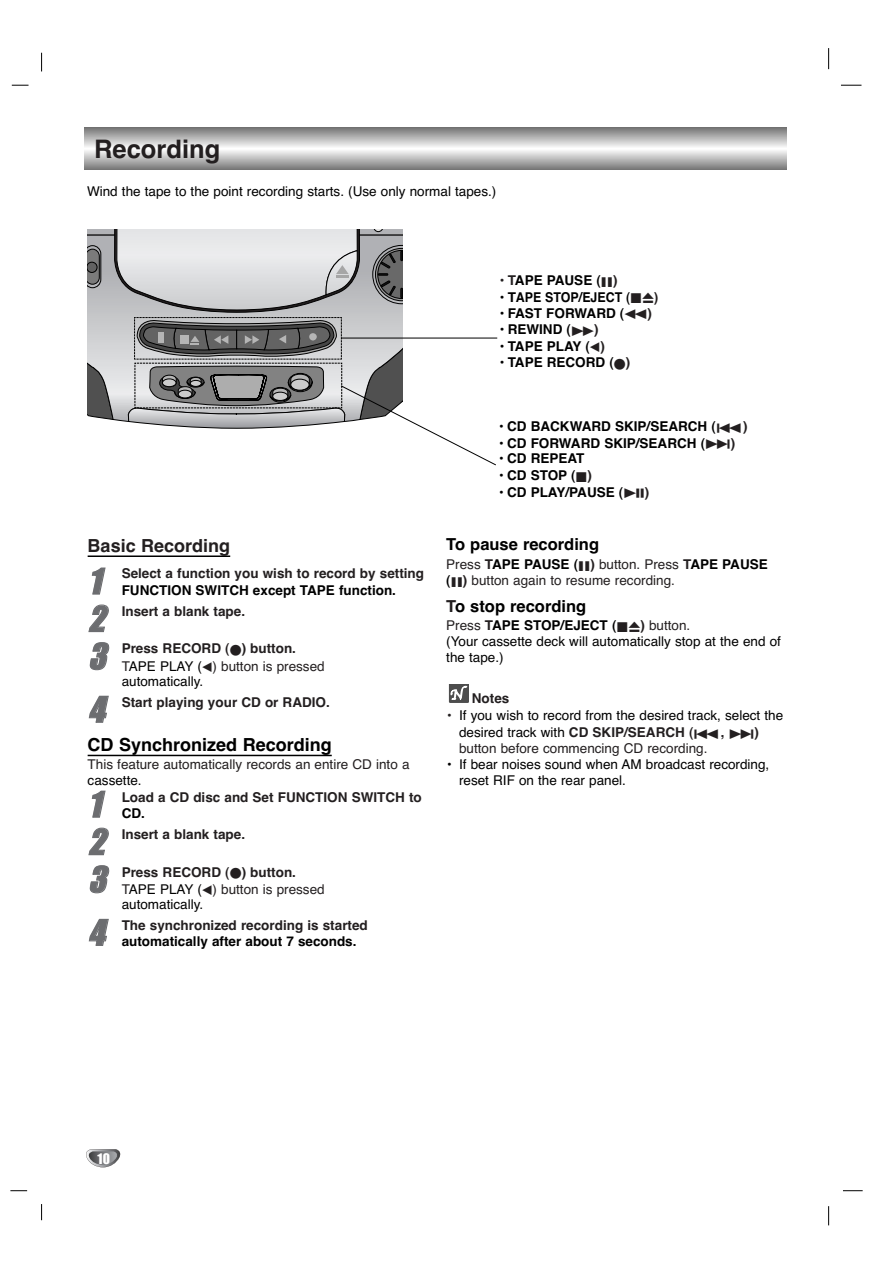
<style>
.page{position:relative;width:893px;height:1263px;background:#fff}
.page>*{position:absolute;margin:0;border:0;box-sizing:border-box;transform-origin:0 0}
.t1{font:italic 32.85px "Impact";color:#6c6d70}
.t2{font:700 25.5px "Helvetica";color:#231f20}
.t3{font:700 18px "Helvetica";color:#000}
.t4{font:700 18px "Helvetica";color:#231f20}
.t5{font:700 16.5px "Helvetica";color:#000}
.t6{font:13.5px/15.9px "Helvetica";color:#000}
.t7{font:700 13.5px/17.1px "Helvetica";color:#231f20}
.t8{font:700 13.5px "Helvetica";color:#000}
.t9{font:13.5px/16.5px "Helvetica";color:#231f20}
.t10{font:13.5px "Impact";color:#fff}
.s1{color:#231f20}
.s2{font-family:"Sony PS Common";font-weight:400;color:#231f20}
.s3{font-family:"Sony PS Common";font-weight:400}
.s4{font-weight:400}
.s5{font-weight:400;color:#000}
.s6{font-weight:700}
.s7{font-weight:700;color:#000}
.s8{font-family:"Sony PS Common"}
.s9{font-weight:700;color:#231f20}
.s10{font-family:"Sony PS Common";color:#231f20}
</style>
<div class="page">
<svg style="left:41px;top:53px;width:1px;height:18px"></svg>
<svg style="left:12px;top:85px;width:17px;height:1px"></svg>
<svg style="left:828px;top:48px;width:1px;height:21px"></svg>
<svg style="left:841px;top:85px;width:20px;height:1px"></svg>
<svg style="left:843px;top:1190px;width:19px;height:1px"></svg>
<svg style="left:828px;top:1206px;width:1px;height:19px"></svg>
<svg style="left:41px;top:1204px;width:1px;height:16px"></svg>
<svg style="left:10px;top:1190px;width:17px;height:1px"></svg>
<div style="left:84px;top:128px;width:702px;height:42px;background:#747474"></div>
<div style="left:84px;top:129px;width:702px;height:40px;background:#7b7b7b"></div>
<div style="left:84px;top:130px;width:702px;height:38px;background:#828282"></div>
<div style="left:84px;top:131px;width:702px;height:36px;background:#898989"></div>
<div style="left:84px;top:132px;width:702px;height:34px;background:#8f8f8f"></div>
<div style="left:84px;top:133px;width:702px;height:32px;background:#969696"></div>
<div style="left:84px;top:134px;width:702px;height:30px;background:#9d9d9d"></div>
<div style="left:84px;top:135px;width:702px;height:28px;background:#a4a4a4"></div>
<div style="left:84px;top:136px;width:702px;height:26px;background:#ababab"></div>
<div style="left:84px;top:137px;width:702px;height:24px;background:#b1b1b1"></div>
<div style="left:84px;top:138px;width:702px;height:22px;background:#b7b7b7"></div>
<div style="left:84px;top:139px;width:702px;height:20px;background:#bebebe"></div>
<div style="left:84px;top:140px;width:702px;height:18px;background:#c5c5c5"></div>
<div style="left:84px;top:141px;width:702px;height:16px;background:#ccc"></div>
<div style="left:84px;top:142px;width:702px;height:14px;background:#d3d3d3"></div>
<div style="left:84px;top:143px;width:702px;height:12px;background:#d9d9d9"></div>
<div style="left:84px;top:144px;width:702px;height:10px;background:#e0e0e0"></div>
<div style="left:84px;top:145px;width:702px;height:8px;background:#e7e7e7"></div>
<div style="left:84px;top:146px;width:702px;height:6px;background:#eee"></div>
<hr style="left:84px;top:147px;width:702px;height:4px;background:#f5f5f5">
<hr style="left:84px;top:148px;width:702px;height:1px;background:#fdfdfd">
<hr style="left:84px;top:149px;width:702px;height:1px;background:#fff">
<svg style="left:86px;top:1149px;width:35px;height:18px"></svg>
<hr style="left:88px;top:556px;width:142px;height:1px;background:#000">
<hr style="left:88px;top:755px;width:244px;height:1px;background:#000">
<svg style="left:449px;top:684px;width:20px;height:19px"></svg>
<svg style="left:87px;top:230px;width:411px;height:236px"></svg>
<h2 class="t2" style="left:94px;top:140px;width:128px">Recording</h2>
<p class="t6" style="left:87px;top:185px;width:411px">Wind the tape to the point recording starts. (Use only normal tapes.)</p>
<p class="t8" style="left:499px;top:275px;width:120px"><span class="s1">• T</span>APE PAUSE (<span class="s2">X</span><span class="s1">)</span></p>
<p class="t8" style="left:499px;top:292px;width:161px">• TAPE STOP/EJECT (<span class="s2">XZ</span><span class="s1">)</span></p>
<p class="t8" style="left:499px;top:308px;width:155px">• FAST FORWARD (<span class="s2">M</span><span class="s1">)</span></p>
<p class="t8" style="left:499px;top:325px;width:101px">• REWIND (<span class="s2">M</span><span class="s1">)</span></p>
<p class="t8" style="left:499px;top:341px;width:108px">• TAPE PLAY (<span class="s2">B</span><span class="s1">)</span></p>
<p class="t8" style="left:499px;top:358px;width:133px">• TAPE RECORD (<span class="s2">Z</span><span class="s1">)</span></p>
<h3 class="t4" style="left:88px;top:539px;width:144px">Basic Recording</h3>
<h1 class="t1" style="left:88px;top:571px;width:20px">1</h1>
<p class="t7" style="left:122px;top:566px;width:304px">Select a function you wish to record by setting</p>
<p class="t8" style="left:122px;top:585px;width:276px">FUNCTION SWITCH except TAPE function.</p>
<h1 class="t1" style="left:88px;top:608px;width:18px">2</h1>
<p class="t7" style="left:122px;top:604px;width:125px">Insert a blank tape.</p>
<h1 class="t1" style="left:88px;top:646px;width:25px">3</h1>
<p class="t7" style="left:122px;top:641px;width:204px">Press RECORD (<span class="s3">Z</span>) button.<br><span class="s4">T</span><span class="s5">APE PLAY (</span><span class="s3">B</span><span class="s4">) button is pressed</span></p>
<p class="t6" style="left:122px;top:675px;width:83px">automatically.</p>
<h1 class="t1" style="left:88px;top:699px;width:18px">4</h1>
<p class="t7" style="left:122px;top:695px;width:210px">Start playing your CD or RADIO.</p>
<h3 class="t3" style="left:88px;top:738px;width:245px">CD Synchronized Recording</h3>
<p class="t9" style="left:88px;top:757px;width:323px">This feature automatically records an entire CD into a</p>
<p class="t6" style="left:88px;top:774px;width:56px">cassette.</p>
<h1 class="t1" style="left:88px;top:794px;width:20px">1</h1>
<p class="t7" style="left:122px;top:790px;width:301px">Load a CD disc and Set FUNCTION SWITCH to</p>
<p class="t8" style="left:122px;top:808px;width:25px">CD.</p>
<h1 class="t1" style="left:88px;top:831px;width:18px">2</h1>
<p class="t7" style="left:122px;top:827px;width:125px">Insert a blank tape.</p>
<h1 class="t1" style="left:88px;top:869px;width:25px">3</h1>
<p class="t7" style="left:122px;top:865px;width:204px">Press RECORD (<span class="s3">Z</span>) button.<br><span class="s4">T</span><span class="s5">APE PLAY (</span><span class="s3">B</span><span class="s4">) button is pressed</span></p>
<p class="t6" style="left:122px;top:898px;width:83px">automatically.</p>
<h1 class="t1" style="left:88px;top:922px;width:18px">4</h1>
<p class="t7" style="left:122px;top:918px;width:248px">The synchronized recording is started</p>
<p class="t8" style="left:122px;top:936px;width:236px">automatically after about 7 seconds.</p>
<p class="t8" style="left:498px;top:422px;width:251px">• CD BACKWARD SKIP/SEARCH (<span class="s2">.</span><span class="s1">)</span></p>
<p class="t8" style="left:498px;top:438px;width:239px">• CD FORWARD SKIP/SEARCH (<span class="s2">&gt;</span><span class="s1">)</span></p>
<p class="t8" style="left:498px;top:454px;width:88px">• CD REPEAT</p>
<p class="t8" style="left:498px;top:471px;width:95px">• CD STOP (<span class="s2">X</span><span class="s1">)</span></p>
<p class="t8" style="left:498px;top:487px;width:152px">• CD PLAY/PAUSE (<span class="s2">U</span><span class="s1">)</span></p>
<p class="t5" style="left:446px;top:539px;width:154px">To pause recording</p>
<p class="t9" style="left:446px;top:557px;width:323px">Press <span class="s6">T</span><span class="s7">APE PAUSE (</span><span class="s8">X</span><span class="s6">)</span> button. Press <span class="s6">T</span><span class="s7">APE PAUSE (</span><span class="s8">X</span><span class="s6">)</span> button again to resume recording.</p>
<p class="t5" style="left:446px;top:600px;width:141px"><span class="s1">T</span>o stop recording</p>
<p class="t6" style="left:446px;top:619px;width:336px"><span class="s1">Press</span> <span class="s9">T</span><span class="s6">APE STOP/EJECT (</span><span class="s10">XZ</span><span class="s9">)</span> <span class="s1">button.<br></span>(Your cassette deck will automatically stop at the end of the tape.)</p>
<p class="t7" style="left:472px;top:691px;width:39px">Notes</p>
<p class="t6" style="left:459px;top:708px;width:326px;line-height:17.1px;text-indent:-13px"><span class="s1">•</span> If you wish to record from the desired track, select the desired track with <span class="s9">CD SKIP/SEARCH (</span><span class="s10">.</span><span class="s9">,</span> <span class="s10">&gt;</span><span class="s9">)</span></p>
<p class="t9" style="left:459px;top:741px;width:250px">button before commencing CD recording.</p>
<p class="t6" style="left:459px;top:757px;width:312px;text-indent:-13px">• If bear noises sound when AM broadcast recording, reset RIF on the rear panel.</p>
<p class="t10" style="left:98px;top:1154px;width:14px">10</p>
</div>
